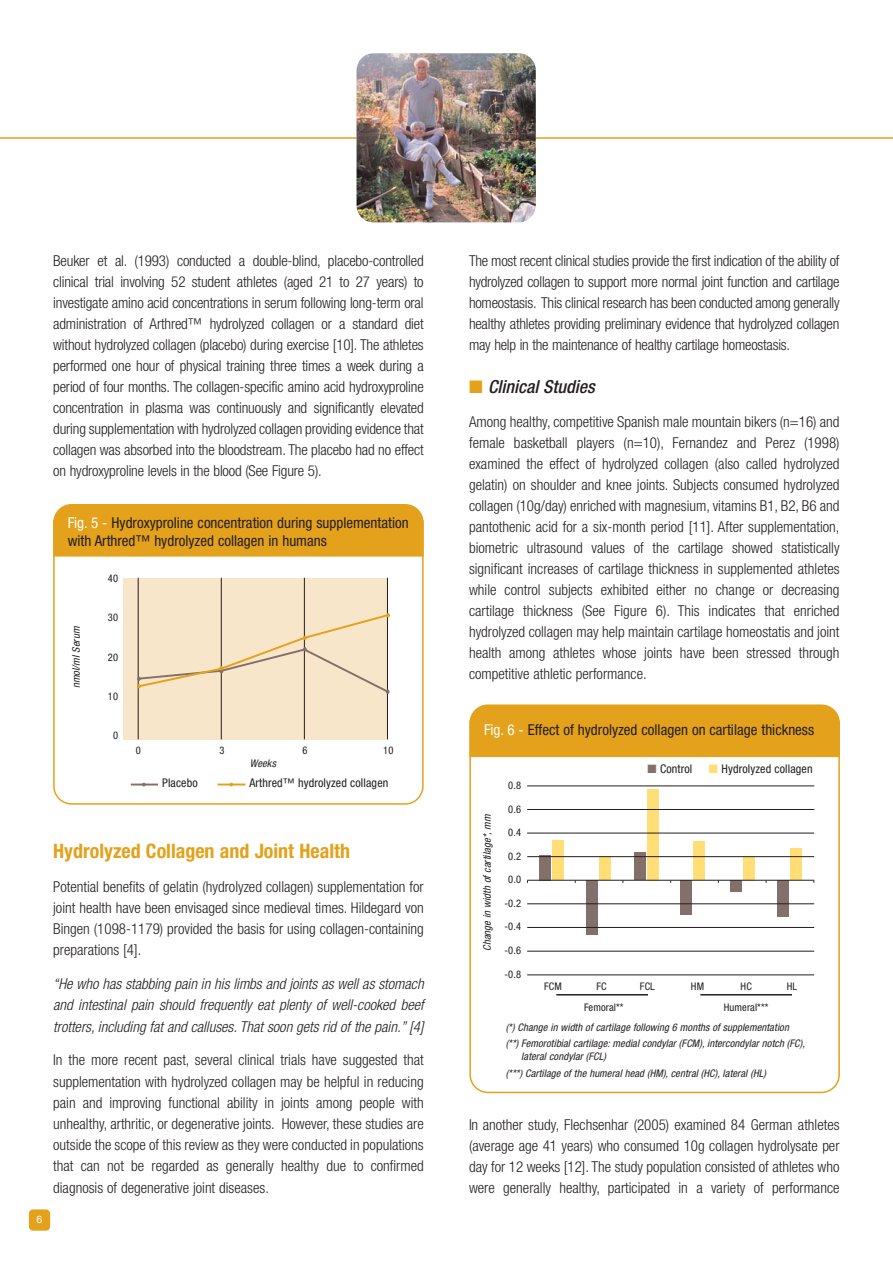
<style>
.page{position:relative;width:893px;height:1262px;background:#fff}
.page>*{position:absolute;margin:0;border:0;box-sizing:border-box;transform-origin:0 0}
.t1{font:700 condensed 19.95px "Helvetica Neue";color:#e4a11b}
.t2{font:italic 500 condensed 18px "Helvetica Neue";color:#231f20}
.t3{font:300 condensed 15px/21px "Helvetica Neue";color:#231f20;text-align:justify}
.t4{font:italic 300 condensed 15px/21.1px "Helvetica Neue";color:#231f20}
.t5{font:condensed 15px/18px "Helvetica Neue";color:#231f20}
.t6{font:condensed 12px "Helvetica Neue";letter-spacing:.01em;color:#231f20}
.t7{font:italic condensed 10.5px/16.8px "Helvetica Neue";letter-spacing:.01em;color:#231f20}
.t8{font:condensed 10.5px "Helvetica Neue";letter-spacing:.01em;color:#231f20}
.t9{font:10.5px "Helvetica";color:#fff}
.s1{color:#fff}
.s2{color:#e4a11b}
.s3{color:#84706a}
.s4{color:#ffde75}
</style>
<div class="page">
<div style="left:29px;top:1209px;width:21px;height:21px;background:#e4a11b;border-radius:4px"></div>
<hr style="left:0;top:137px;width:893px;height:2px;background:#e4a11b">
<img style="left:357px;top:53px;width:179px;height:169px;border-radius:17px">
<div style="left:53px;top:504px;width:371px;height:16px;background:#e4a11b"></div>
<svg style="left:53px;top:556px;width:371px;height:248px"></svg>
<div style="left:54px;top:521px;width:369px;height:35px;background:#e4a11b"></div>
<div style="left:53px;top:520px;width:371px;height:36px;border:2px solid #e4a11b"></div>
<hr style="left:131px;top:783px;width:27px;height:2px;background:#84706a">
<hr style="left:218px;top:783px;width:27px;height:2px;background:#e4a11b">
<div style="left:123px;top:578px;width:265px;height:161px;background:#f8e6ca"></div>
<hr style="left:304px;top:578px;width:1px;height:161px;background:#231f20">
<hr style="left:387px;top:578px;width:1px;height:161px;background:#231f20">
<hr style="left:221px;top:578px;width:1px;height:161px;background:#231f20">
<hr style="left:138px;top:578px;width:1px;height:161px;background:#231f20">
<svg style="left:137px;top:613px;width:253px;height:81px"></svg>
<svg style="left:469px;top:704px;width:371px;height:16px;background:#e5a627"></svg>
<svg style="left:469px;top:757px;width:371px;height:336px"></svg>
<div style="left:470px;top:721px;width:369px;height:35px;background:#e4a11b"></div>
<div style="left:469px;top:720px;width:371px;height:37px;border:2px solid #e4a11b"></div>
<hr style="left:527px;top:951px;width:287px;height:1px;background:#231f20">
<hr style="left:527px;top:974px;width:287px;height:1px;background:#231f20">
<hr style="left:527px;top:785px;width:287px;height:1px;background:#231f20">
<div style="left:539px;top:855px;width:12px;height:25px;background:#84706a"></div>
<div style="left:552px;top:840px;width:12px;height:40px;background:#ffde75"></div>
<div style="left:586px;top:880px;width:12px;height:55px;background:#84706a"></div>
<div style="left:634px;top:852px;width:12px;height:28px;background:#84706a"></div>
<div style="left:647px;top:789px;width:12px;height:91px;background:#ffde75"></div>
<div style="left:680px;top:880px;width:12px;height:35px;background:#84706a"></div>
<div style="left:693px;top:841px;width:12px;height:39px;background:#ffde75"></div>
<div style="left:730px;top:880px;width:12px;height:12px;background:#84706a"></div>
<div style="left:778px;top:880px;width:11px;height:37px;background:#84706a"></div>
<div style="left:790px;top:848px;width:12px;height:32px;background:#ffde75"></div>
<hr style="left:556px;top:994px;width:92px;height:1px;background:#231f20">
<hr style="left:700px;top:994px;width:92px;height:1px;background:#231f20">
<hr style="left:527px;top:809px;width:287px;height:1px;background:#231f20">
<hr style="left:527px;top:833px;width:287px;height:1px;background:#231f20">
<hr style="left:527px;top:856px;width:287px;height:1px;background:#231f20">
<hr style="left:527px;top:880px;width:287px;height:1px;background:#231f20">
<hr style="left:527px;top:903px;width:287px;height:1px;background:#231f20">
<hr style="left:527px;top:927px;width:287px;height:1px;background:#231f20">
<p class="t3" style="left:53px;top:251px;width:372px">Beuker et al. (1993) conducted a double-blind, placebo-controlled clinical trial involving 52 student athletes (aged 21 to 27 years) to investigate amino acid concentrations in serum following long-term oral administration of Arthred™ hydrolyzed collagen or a standard diet without hydrolyzed collagen (placebo) during exercise [10]. The athletes performed one hour of physical training three times a week during a period of four months. The collagen-specific amino acid hydroxyproline concentration in plasma was continuously and significantly elevated during supplementation with hydrolyzed collagen providing evidence that collagen was absorbed into the bloodstream. The placebo had no effect on hydroxyproline levels in the blood (See Figure 5).</p>
<p class="t5" style="left:68px;top:515px;width:342px"><span class="s1">Fig. 5 -</span> Hydroxyproline concentration during supplementation with Arthred™ hydrolyzed collagen in humans</p>
<p class="t8" style="left:108px;top:575px;width:12px">40</p>
<p class="t7" style="left:69px;top:688px;width:65px;rotate:-90deg">nmol/ml Serum</p>
<p class="t8" style="left:108px;top:614px;width:12px">30</p>
<p class="t8" style="left:108px;top:653px;width:12px">20</p>
<p class="t8" style="left:108px;top:692px;width:12px">10</p>
<p class="t8" style="left:113px;top:731px;width:7px">0</p>
<p class="t8" style="left:136px;top:746px;width:7px">0</p>
<p class="t8" style="left:219px;top:746px;width:7px">3</p>
<p class="t8" style="left:302px;top:746px;width:7px">6</p>
<p class="t8" style="left:383px;top:746px;width:12px">10</p>
<p class="t7" style="left:250px;top:755px;width:30px">Weeks</p>
<p class="t6" style="left:162px;top:779px;width:37px">Placebo</p>
<p class="t6" style="left:249px;top:779px;width:140px">Arthred™ hydrolyzed collagen</p>
<p class="t9" style="left:37px;top:1215px;width:7px">6</p>
<h1 class="t1" style="left:53px;top:843px;width:298px">Hydrolyzed Collagen and Joint Health</h1>
<p class="t3" style="left:53px;top:877px;width:372px">Potential benefits of gelatin (hydrolyzed collagen) supplementation for joint health have been envisaged since medieval times. Hildegard von Bingen (1098-1179) provided the basis for using collagen-containing preparations [4].</p>
<p class="t4" style="left:53px;top:974px;width:375px">“He who has stabbing pain in his limbs and joints as well as stomach and intestinal pain should frequently eat plenty of well-cooked beef trotters, including fat and calluses. That soon gets rid of the pain.” [4]</p>
<p class="t3" style="left:53px;top:1051px;width:372px">In the more recent past, several clinical trials have suggested that supplementation with hydrolyzed collagen may be helpful in reducing pain and improving functional ability in joints among people with unhealthy, arthritic, or degenerative joints. However, these studies are outside the scope of this review as they were conducted in populations that can not be regarded as generally healthy due to confirmed diagnosis of degenerative joint diseases.</p>
<p class="t3" style="left:469px;top:251px;width:372px">The most recent clinical studies provide the first indication of the ability of hydrolyzed collagen to support more normal joint function and cartilage homeostasis. This clinical research has been conducted among generally healthy athletes providing preliminary evidence that hydrolyzed collagen may help in the maintenance of healthy cartilage homeostasis.</p>
<p class="t2" style="left:469px;top:380px;width:131px"><span class="s2">■</span> Clinical Studies</p>
<p class="t3" style="left:469px;top:412px;width:372px">Among healthy, competitive Spanish male mountain bikers (n=16) and female basketball players (n=10), Fernandez and Perez (1998) examined the effect of hydrolyzed collagen (also called hydrolyzed gelatin) on shoulder and knee joints. Subjects consumed hydrolyzed collagen (10g/day) enriched with magnesium, vitamins B1, B2, B6 and pantothenic acid for a six-month period [11]. After supplementation, biometric ultrasound values of the cartilage showed statistically significant increases of cartilage thickness in supplemented athletes while control subjects exhibited either no change or decreasing cartilage thickness (See Figure 6). This indicates that enriched hydrolyzed collagen may help maintain cartilage homeostatis and joint health among athletes whose joints have been stressed through competitive athletic performance.</p>
<p class="t5" style="left:484px;top:722px;width:332px"><span class="s1">Fig. 6 -</span> Effect of hydrolyzed collagen on cartilage thickness</p>
<p class="t7" style="left:479px;top:951px;width:140px;rotate:-90deg">Chang e in width of cartilag e*, mm</p>
<p class="t8" style="left:508px;top:781px;width:14px">0.8</p>
<p class="t8" style="left:508px;top:805px;width:14px">0.6</p>
<p class="t8" style="left:508px;top:828px;width:14px">0.4</p>
<p class="t8" style="left:508px;top:852px;width:14px">0.2</p>
<p class="t8" style="left:508px;top:876px;width:14px">0.0</p>
<p class="t8" style="left:504px;top:899px;width:18px">-0.2</p>
<p class="t8" style="left:504px;top:923px;width:18px">-0.4</p>
<p class="t8" style="left:504px;top:946px;width:18px">-0.6</p>
<p class="t8" style="left:504px;top:970px;width:18px">-0.8</p>
<p class="t6" style="left:647px;top:764px;width:46px"><span class="s3">■</span> Control</p>
<p class="t6" style="left:709px;top:764px;width:105px"><span class="s4">■</span> Hydrolyzed collagen</p>
<p class="t8" style="left:544px;top:982px;width:19px">FCM</p>
<p class="t8" style="left:596px;top:982px;width:12px">FC</p>
<p class="t8" style="left:640px;top:982px;width:16px">FCL</p>
<p class="t8" style="left:691px;top:982px;width:15px">HM</p>
<p class="t8" style="left:741px;top:982px;width:13px">HC</p>
<p class="t8" style="left:584px;top:1004px;width:41px">Femoral**</p>
<p class="t8" style="left:724px;top:1004px;width:46px">Humeral***</p>
<p class="t8" style="left:787px;top:982px;width:12px">HL</p>
<p class="t7" style="left:506px;top:1019px;width:303px">(*) Change in width of cartilage following 6 months of supplementation<br>(**) Femorotibial cartilage: medial condylar (FCM), intercondylar notch (FC),</p>
<p class="t7" style="left:506px;top:1048px;width:262px;text-indent:16px">lateral condylar (FCL)<br>(***) Cartilage of the humeral head (HM), central (HC), lateral (HL)</p>
<p class="t3" style="left:469px;top:1115px;width:372px">In another study, Flechsenhar (2005) examined 84 German athletes (average age 41 years) who consumed 10g collagen hydrolysate per day for 12 weeks [12]. The study population consisted of athletes who were generally healthy, participated in a variety of performance</p>
</div>
